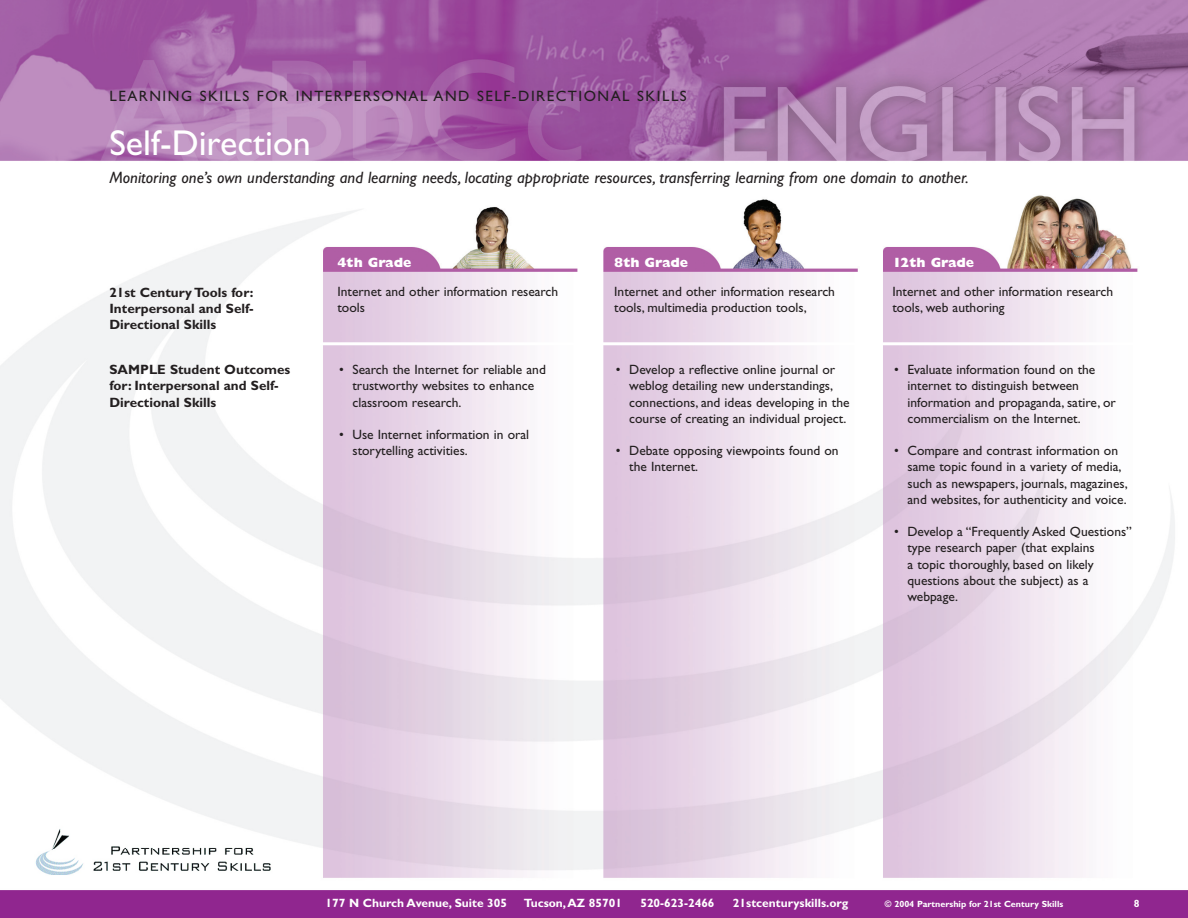
<style>
.page{position:relative;width:1188px;height:918px;background:#fff}
.page>*{position:absolute;margin:0;border:0;box-sizing:border-box;transform-origin:0 0}
.t1{font:36px "Gill Sans";color:#fff}
.t2{font:italic 16.5px "Gill Sans";color:#231f20}
.small_top_text{font:15px "Gill Sans";letter-spacing:.1em;color:#231f20}
.bullets{font:13.5px/16.2px "Gill Sans";color:#231f20}
.body{font:13.5px/16.2px "Gill Sans";color:#231f20}
.body-2{font:700 13.5px/16.2px "Gill Sans";color:#231f20}
.t3{font:800 13.5px "Gill Sans";color:#fff}
.body-3{font:700 12px "Gill Sans";color:#fff}
.body-4{font:700 9px "Gill Sans";color:#fff}
</style>
<div class="page">
<img style="left:0;top:0;width:1188px;height:918px">
<svg style="left:15px;top:798px;width:275px;height:86px"></svg>
<img style="left:27px;top:823px;width:256px;height:61px">
<hr style="left:282px;top:342px;width:852px;height:3px;background:#fff">
<p class="small_top_text" style="left:110px;top:87px;width:119px">Learning Skills</p>
<p class="small_top_text" style="left:257px;top:87px;width:409px">for Interpersonal and Self-Di rectional Skills</p>
<p class="t1" style="left:110px;top:122px;width:203px">Self-Direction</p>
<p class="t2" style="left:110px;top:168px;width:861px">Monitoring one’s own understanding and learning needs, locating appropriate resources, transferring learning from one domain to another.</p>
<p class="body-2" style="left:110px;top:284px;width:146px">21st Century Tools for:</p>
<p class="body-2" style="left:110px;top:300px;width:146px">Interpersonal and Self-<br>Directional Skills</p>
<p class="body-2" style="left:110px;top:362px;width:182px">SAMPLE Student Outcomes for: Interpersonal and Self-<br>Directional Skills</p>
<p class="t3" style="left:337px;top:255px;width:76px">4th Grade</p>
<p class="t3" style="left:614px;top:255px;width:76px">8th Grade</p>
<p class="t3" style="left:892px;top:255px;width:83px">12th Grade</p>
<p class="body" style="left:337px;top:284px;width:222px">Internet and other information research tools</p>
<p class="body" style="left:614px;top:284px;width:222px">Internet and other information research tools, multimedia production tools,</p>
<p class="body" style="left:892px;top:284px;width:222px">Internet and other information research tools, web authoring</p>
<p class="bullets" style="left:352px;top:362px;width:195px;text-indent:-14px">• Search the Internet for reliable and trustworthy websites to enhance classroom research.</p>
<p class="bullets" style="left:352px;top:426px;width:178px;text-indent:-14px">• Use Internet information in oral storytelling activities.</p>
<p class="bullets" style="left:629px;top:362px;width:222px;text-indent:-14px">• Develop a reflective online journal or weblog detailing new understandings, connections, and ideas developing in the course of creating an individual project.</p>
<p class="bullets" style="left:629px;top:443px;width:211px;text-indent:-14px">• Debate opposing viewpoints found on the Internet.</p>
<p class="bullets" style="left:908px;top:362px;width:210px;text-indent:-14px">• Evaluate information found on the internet to distinguish between information and propaganda, satire, or commercialism on the Internet.</p>
<p class="bullets" style="left:908px;top:443px;width:222px;text-indent:-14px">• Compare and contrast information on same topic found in a variety of media, such as newspapers, journals, magazines, and websites, for authenticity and voice.</p>
<p class="bullets" style="left:908px;top:524px;width:226px;text-indent:-14px">• Develop a “Frequently Asked Questions” type research paper (that explains<br>a topic thoroughly, based on likely questions about the subject) as a webpage.</p>
<p class="body-3" style="left:325px;top:896px;width:183px">177 N Church Avenue, Suite 305</p>
<p class="body-3" style="left:524px;top:896px;width:100px">Tucson, AZ 85701</p>
<p class="body-3" style="left:640px;top:896px;width:76px">520-623-2466</p>
<p class="body-3" style="left:733px;top:896px;width:117px">21stcenturyskills.org</p>
<p class="body-4" style="left:885px;top:898px;width:180px">© 2004 Partnership for 21st Century Skills</p>
</div>
